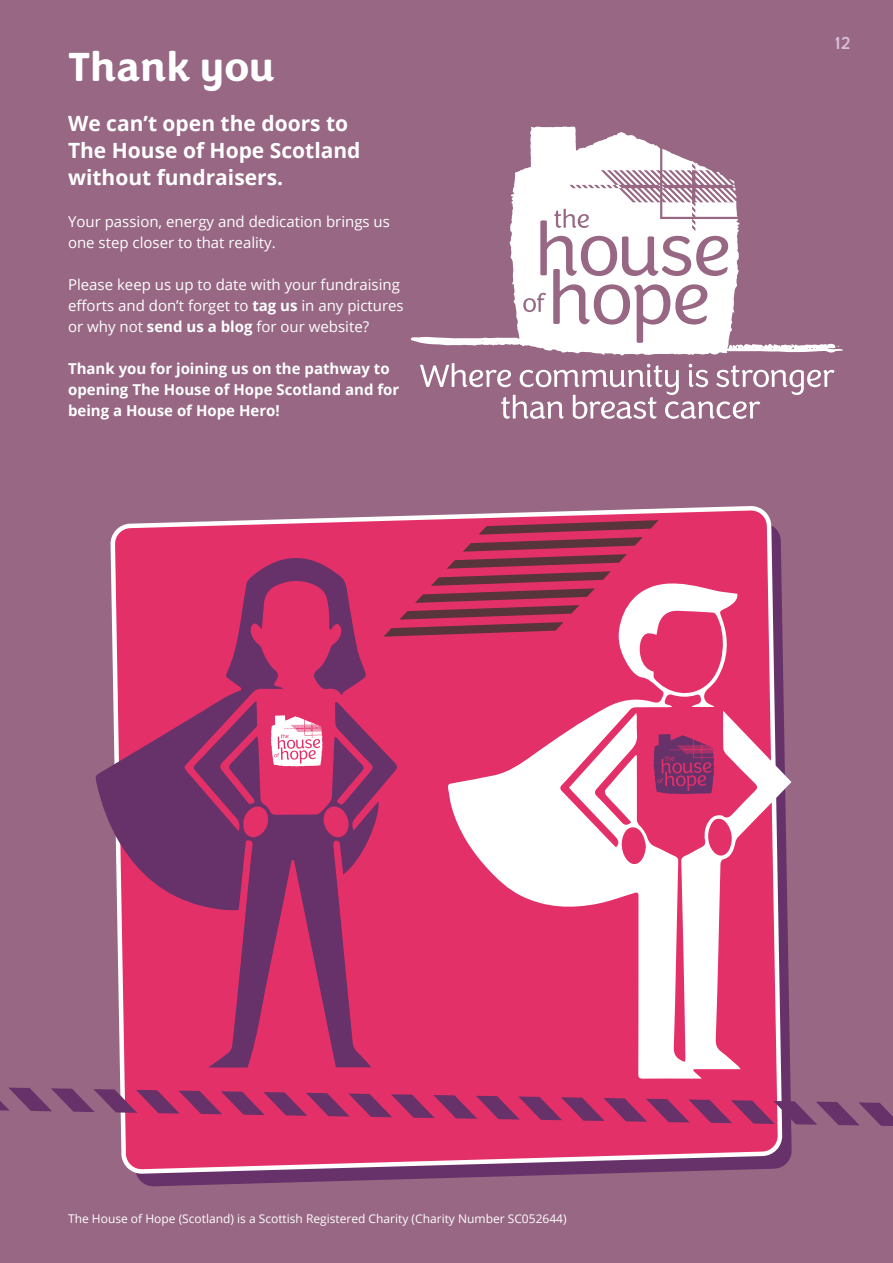
<style>
.page{position:relative;width:893px;height:1263px;background:#976783}
.page>*{position:absolute;margin:0;border:0;box-sizing:border-box;transform-origin:0 0}
.t1{font:700 42px "Congenial";color:#fff}
.t2{font:700 21px/27px "Open Sans";color:#fff}
.t3{font:18px "Congenial";color:#d9bddc}
.t4{font:15px/21px "Open Sans";color:#fff}
.t5{font:700 15px/21px "Open Sans";color:#fff}
.t6{font:12px "Open Sans";color:#fff}
.s1{font-weight:700}
</style>
<div class="page">
<svg style="left:134px;top:537px;width:658px;height:650px"></svg>
<svg style="left:112px;top:508px;width:668px;height:664px;background:#d23f6f"></svg>
<svg style="left:411px;top:337px;width:98px;height:9px"></svg>
<svg style="left:740px;top:343px;width:103px;height:10px"></svg>
<svg style="left:420px;top:363px;width:414px;height:56px"></svg>
<svg style="left:509px;top:126px;width:231px;height:230px;fill:#fff"></svg>
<div style="left:588px;top:241px;width:22px;height:30px;background:#fff;border-radius:50%"></div>
<div style="left:601px;top:289px;width:22px;height:30px;background:#fff;border-radius:50%"></div>
<svg style="left:646px;top:149px;width:92px;height:68px"></svg>
<svg style="left:95px;top:558px;width:303px;height:509px;background:#b6396d"></svg>
<svg style="left:447px;top:582px;width:344px;height:497px;background:#e47096"></svg>
<svg style="left:0;top:1087px;width:893px;height:39px"></svg>
<svg style="left:653px;top:734px;width:61px;height:60px;background:#8c3169"></svg>
<h1 class="t1" style="left:68px;top:41px;width:208px">Thank you</h1>
<h2 class="t2" style="left:68px;top:109px;width:294px">We can’t open the doors to<br>The House of Hope Scotland without fundraisers.</h2>
<p class="t4" style="left:68px;top:211px;width:323px">Your passion, energy and dedication brings us one step closer to that reality.</p>
<p class="t4" style="left:68px;top:274px;width:337px">Please keep us up to date with your fundraising efforts and don’t forget to <span class="s1">tag us</span> in any pictures or why not <span class="s1">send us a blog</span> for our website?</p>
<p class="t5" style="left:68px;top:358px;width:333px">Thank you for joining us on the pathway to opening The House of Hope Scotland and for being a House of Hope Hero!</p>
<p class="t3" style="left:835px;top:32px;width:17px">12</p>
<p class="t6" style="left:68px;top:1210px;width:500px">The House of Hope (Scotland) is a Scottish Registered Charity (Charity Number SC052644)</p>
</div>
